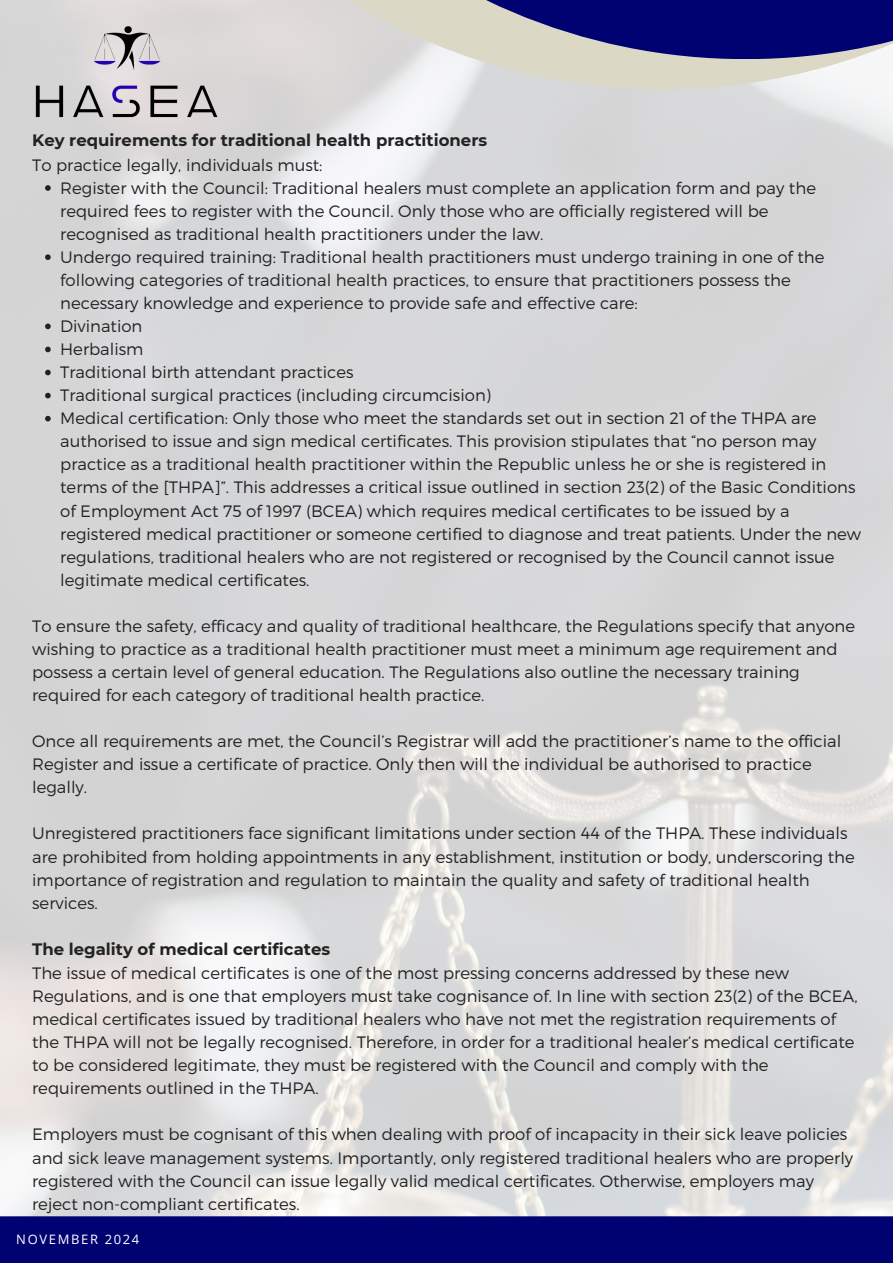
<style>
.page{position:relative;width:893px;height:1263px;background:#fff}
.page>*{position:absolute;margin:0;border:0;box-sizing:border-box;transform-origin:0 0}
.t1{font:300 16.5px/23.1px "Montserrat";color:#222}
.t2{font:700 16.5px/24.2px "Montserrat";color:#222}
.t3{font:12.98px "Open Sans";letter-spacing:.125em;color:#fff}
.s1{font-weight:300}
.s2{font-weight:700}
</style>
<div class="page">
<svg style="left:64px;top:0;width:829px;height:89px"></svg>
<svg style="left:147px;top:0;width:746px;height:59px"></svg>
<div style="left:0;top:1216px;width:893px;height:47px;background:#010271"></div>
<img style="left:32px;top:25px;width:186px;height:100px">
<svg style="left:45px;top:185px;width:6px;height:6px"></svg>
<svg style="left:45px;top:254px;width:6px;height:6px"></svg>
<svg style="left:45px;top:324px;width:6px;height:5px"></svg>
<svg style="left:45px;top:347px;width:6px;height:5px"></svg>
<svg style="left:45px;top:370px;width:6px;height:5px"></svg>
<svg style="left:45px;top:393px;width:6px;height:5px"></svg>
<svg style="left:45px;top:416px;width:6px;height:5px"></svg>
<p class="t2" style="left:32px;top:128px;width:456px">Key requirements for traditional health practitioners<br><span class="s1">To practice legally, individuals must:</span></p>
<p class="t1" style="left:60px;top:175px;width:757px">Register with the Council: Traditional healers must complete an application form and pay the required fees to register with the Council. Only those who are officially registered will be recognised as traditional health practitioners under the law.</p>
<p class="t1" style="left:60px;top:245px;width:766px">Undergo required training: Traditional health practitioners must undergo training in one of the following categories of traditional health practices, to ensure that practitioners possess the necessary knowledge and experience to provide safe and effective care:</p>
<p class="t1" style="left:60px;top:314px;width:84px">Divination</p>
<p class="t1" style="left:60px;top:337px;width:85px">Herbalism</p>
<p class="t1" style="left:60px;top:360px;width:295px">Traditional birth attendant practices</p>
<p class="t1" style="left:60px;top:383px;width:432px">Traditional surgical practices (including circumcision)</p>
<h1 class="t1" style="left:60px;top:406px;width:802px">Medical certification: Only those who meet the standards set out in section 21 of the THPA are authorised to issue and sign medical certificates. This provision stipulates that “no person may practice as a traditional health practitioner within the Republic unless he or she is registered in terms of the [THPA]”. This addresses a critical issue outlined in section 23(2) of the Basic Conditions of Employment Act 75 of 1997 (BCEA) which requires medical certificates to be issued by a registered medical practitioner or someone certified to diagnose and treat patients. Under the new regulations, traditional healers who are not registered or recognised by the Council cannot issue legitimate medical certificates.</h1>
<h1 class="t1" style="left:32px;top:614px;width:824px">To ensure the safety, efficacy and quality of traditional healthcare, the Regulations specify that anyone wishing to practice as a traditional health practitioner must meet a minimum age requirement and possess a certain level of general education. The Regulations also outline the necessary training required for each category of traditional health practice.</h1>
<h1 class="t1" style="left:32px;top:729px;width:810px">Once all requirements are met, the Council’s Registrar will add the practitioner’s name to the official<br>Register and issue a certificate of practice. Only then will the individual be authorised to practice legally.</h1>
<h1 class="t1" style="left:32px;top:821px;width:824px">Unregistered practitioners face significant limitations under section 44 of the THPA. These individuals are prohibited from holding appointments in any establishment, institution or body, underscoring the importance of registration and regulation to maintain the quality and safety of traditional health services.</h1>
<h1 class="t1" style="left:32px;top:936px;width:827px"><span class="s2">The legality of medical certificates<br></span>The issue of medical certificates is one of the most pressing concerns addressed by these new Regulations, and is one that employers must take cognisance of. In line with section 23(2) of the BCEA, medical certificates issued by traditional healers who have not met the registration requirements of the THPA will not be legally recognised. Therefore, in order for a traditional healer’s medical certificate to be considered legitimate, they must be registered with the Council and comply with the requirements outlined in the THPA.</h1>
<p class="t1" style="left:32px;top:1122px;width:822px">Employers must be cognisant of this when dealing with proof of incapacity in their sick leave policies and sick leave management systems. Importantly, only registered traditional healers who are properly registered with the Council can issue legally valid medical certificates. Otherwise, employers may reject non-compliant certificates.</p>
<p class="t3" style="left:16px;top:1230px;width:124px">NOVEMBER 2024</p>
</div>
